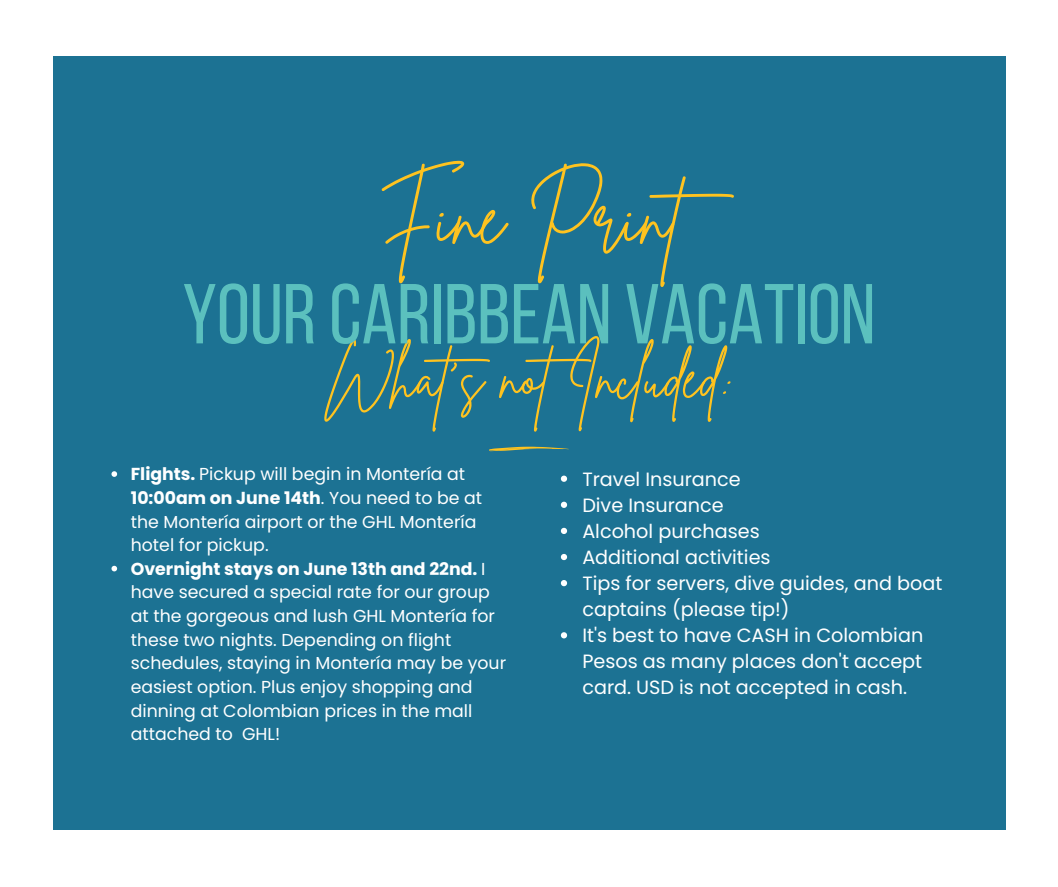
<style>
.page{position:relative;width:1058px;height:887px;background:#fff}
.page>*{position:absolute;margin:0;border:0;box-sizing:border-box;transform-origin:0 0}
.t1{font:84.75px "Bebas Neue";color:#5bc0be}
.t2{font:75.3px "Brittany Signature";color:#ffc31f}
.t3{font:58.8px "Brittany Signature";color:#ffc31f}
.t4{font:19.2px/26.1px "Poppins";color:#fff}
.t5{font:17.25px/23.7px "Poppins";color:#fff}
.s1{font-weight:700}
</style>
<div class="page">
<div style="left:54px;top:57px;width:952px;height:773px;background:#1c7293"></div>
<svg style="left:489px;top:446px;width:80px;height:5px"></svg>
<svg style="left:111px;top:471px;width:6px;height:6px"></svg>
<svg style="left:111px;top:565px;width:6px;height:6px"></svg>
<svg style="left:561px;top:475px;width:6px;height:7px"></svg>
<svg style="left:561px;top:501px;width:6px;height:7px"></svg>
<svg style="left:561px;top:528px;width:6px;height:6px"></svg>
<svg style="left:561px;top:554px;width:6px;height:6px"></svg>
<svg style="left:561px;top:580px;width:6px;height:6px"></svg>
<svg style="left:561px;top:632px;width:6px;height:6px"></svg>
<p class="t2" style="left:378px;top:168px;width:378px">Fine Print</p>
<p class="t1" style="left:182px;top:280px;width:694px">YOURCARIBBEAN VACATION</p>
<p class="t3" style="left:324px;top:339px;width:410px">What's notIncluded:</p>
<p class="t5" style="left:131px;top:462px;width:353px"><span class="s1">Flights.</span> Pickup will begin in Montería at <span class="s1">10:00am on June 14th</span>. You need to be at the Montería airport or the GHL Montería hotel for pickup.</p>
<p class="t5" style="left:131px;top:557px;width:377px"><span class="s1">Overnight stays on June 13th and 22nd.</span> I have secured a special rate for our group at the gorgeous and lush GHL Montería for these two nights. Depending on flight schedules, staying in Montería may be your easiest option. Plus enjoy shopping and dinning at Colombian prices in the mall attached to GHL!</p>
<p class="t4" style="left:582px;top:466px;width:160px">Travel Insurance</p>
<p class="t4" style="left:582px;top:492px;width:143px">Dive Insurance</p>
<p class="t4" style="left:582px;top:518px;width:179px">Alcohol purchases</p>
<p class="t4" style="left:582px;top:544px;width:190px">Additional activities</p>
<p class="t4" style="left:582px;top:570px;width:361px">Tips for servers, dive guides, and boat captains (please tip!)</p>
<p class="t4" style="left:582px;top:622px;width:342px;text-align:justify">It's best to have CASH in Colombian Pesos as many places don't accept card. USD is not accepted in cash.</p>
</div>
